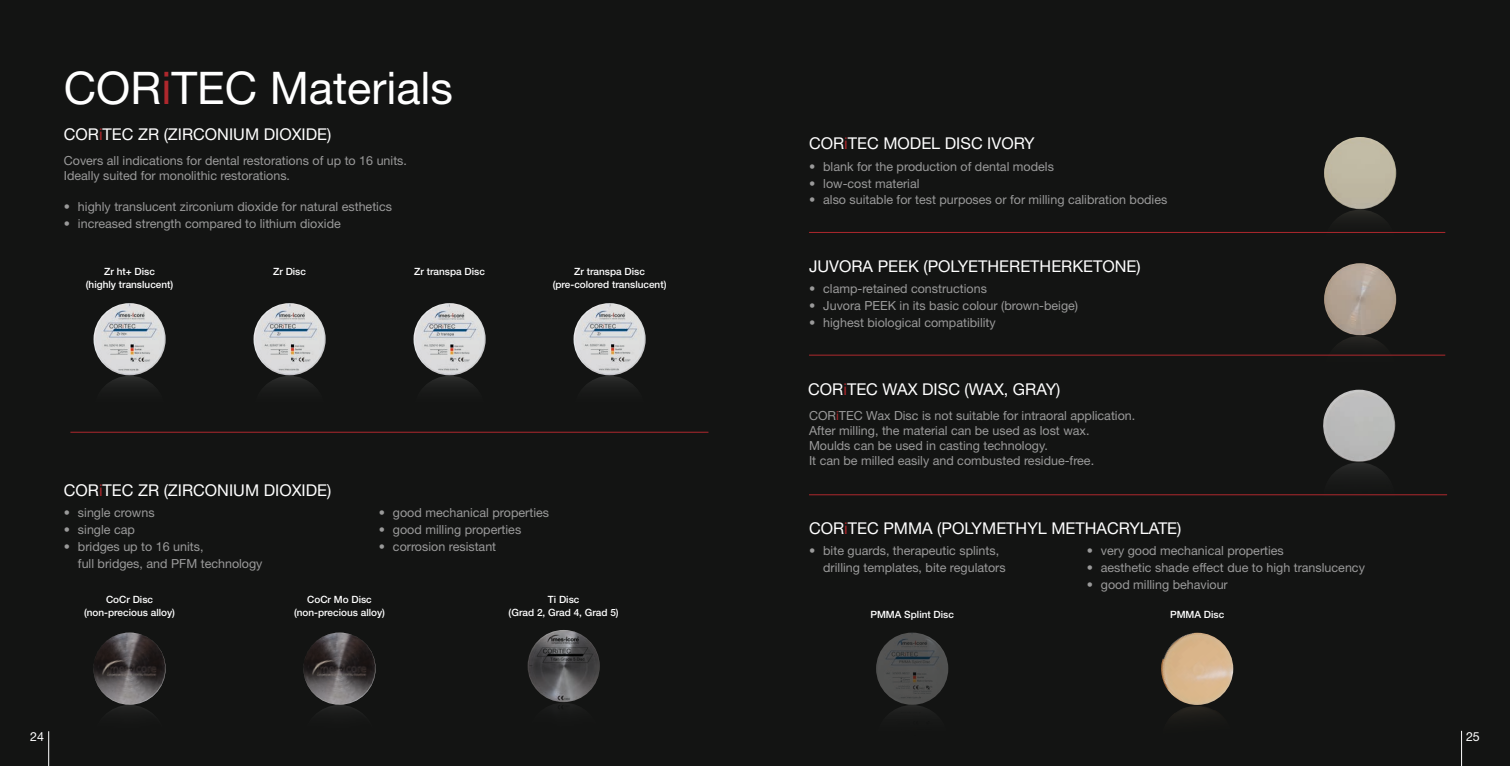
<style>
.page{position:relative;width:1510px;height:766px;background:#fff}
.page>*{position:absolute;margin:0;border:0;box-sizing:border-box;transform-origin:0 0}
.t1{font:45px "Helvetica Neue LT Pro";color:#fff}
.t2{font:16.25px "Helvetica Neue LT Pro";color:#fff}
.t3{font:12.5px/15px "Helvetica Neue LT Pro";color:#9a9a9a}
.t4{font:12.5px "Helvetica Neue LT Pro";color:#fff}
.t5{font:500 10px/12.8px "Helvetica Neue LT Pro";color:#fff;text-align:center}
.s1{color:#ae282d}
</style>
<div class="page">
<div style="left:0;top:0;width:1509px;height:765px;background:#131413"></div>
<hr style="left:48px;top:731px;width:1px;height:34px;background:#fff">
<hr style="left:1461px;top:730px;width:1px;height:35px;background:#fff">
<img style="left:93px;top:303px;width:73px;height:72px;border-radius:36px">
<img style="left:93px;top:376px;width:73px;height:72px;border-radius:36px">
<img style="left:253px;top:303px;width:73px;height:72px;border-radius:36px">
<img style="left:253px;top:376px;width:73px;height:72px;border-radius:36px">
<img style="left:413px;top:303px;width:72px;height:72px;border-radius:36px">
<img style="left:413px;top:376px;width:72px;height:72px;border-radius:36px">
<img style="left:573px;top:303px;width:72px;height:72px;border-radius:36px">
<img style="left:573px;top:376px;width:72px;height:72px;border-radius:36px">
<img style="left:93px;top:632px;width:73px;height:72px;border-radius:36px">
<img style="left:110px;top:704px;width:42px;height:10px">
<img style="left:303px;top:632px;width:72px;height:72px;border-radius:36px">
<img style="left:320px;top:704px;width:42px;height:10px">
<img style="left:527px;top:629px;width:73px;height:73px;border-radius:36px">
<img style="left:551px;top:702px;width:25px;height:8px">
<div style="left:1324px;top:137px;width:72px;height:72px;background:#c0b9a3;border-radius:36px"></div>
<img style="left:1324px;top:210px;width:72px;height:72px;border-radius:36px">
<img style="left:1324px;top:263px;width:72px;height:72px;border-radius:36px">
<img style="left:1324px;top:336px;width:72px;height:72px;border-radius:36px">
<img style="left:1323px;top:389px;width:72px;height:72px">
<img style="left:1323px;top:462px;width:72px;height:72px;border-radius:36px">
<img style="left:876px;top:632px;width:72px;height:72px;border-radius:36px">
<img style="left:891px;top:704px;width:41px;height:9px">
<img style="left:1161px;top:632px;width:72px;height:85px">
<hr style="left:70px;top:431px;width:638px;height:1px;background:#ae282d">
<hr style="left:809px;top:494px;width:638px;height:1px;background:#ae282d">
<hr style="left:809px;top:354px;width:636px;height:1px;background:#ae282d">
<hr style="left:809px;top:232px;width:636px;height:1px;background:#ae282d">
<h1 class="t1" style="left:64px;top:61px;width:391px">COR<span class="s1">i</span>TEC Materials</h1>
<h2 class="t2" style="left:64px;top:124px;width:269px">COR<span class="s1">i</span>TEC ZR (ZIRCONIUM DIOXIDE)</h2>
<p class="t3" style="left:64px;top:152px;width:345px">Covers all indications for dental restorations of up to 16 units.<br>Ideally suited for monolithic restorations.</p>
<p class="t3" style="left:64px;top:199px;width:330px">• highly translucent zirconium dioxide for natural esthetics</p>
<p class="t3" style="left:64px;top:216px;width:278px">• increased strength compared to lithium dioxide</p>
<p class="t5" style="left:86px;top:265px;width:89px">Zr ht+ Disc<br>(highly translucent)</p>
<p class="t5" style="left:552px;top:265px;width:115px">Zr transpa Disc (pre-colored translucent)</p>
<p class="t5" style="left:273px;top:265px;width:34px">Zr Disc</p>
<p class="t5" style="left:414px;top:265px;width:72px">Zr transpa Disc</p>
<h2 class="t2" style="left:64px;top:480px;width:269px">COR<span class="s1">i</span>TEC ZR (ZIRCONIUM DIOXIDE)</h2>
<p class="t3" style="left:64px;top:504px;width:92px">• single crowns</p>
<p class="t3" style="left:64px;top:521px;width:73px">• single cap</p>
<p class="t3" style="left:78px;top:537px;width:186px;line-height:16.9px;text-indent:-14px">• bridges up to 16 units,<br>full bridges, and PFM technology</p>
<p class="t3" style="left:379px;top:504px;width:172px">• good mechanical properties</p>
<p class="t3" style="left:379px;top:521px;width:144px">• good milling properties</p>
<p class="t3" style="left:379px;top:538px;width:119px">• corrosion resistant</p>
<p class="t5" style="left:84px;top:592px;width:92px">CoCr Disc (non-precious alloy)</p>
<p class="t5" style="left:294px;top:592px;width:92px">CoCr Mo Disc (non-precious alloy)</p>
<p class="t5" style="left:508px;top:592px;width:112px">Ti Disc<br>(Grad 2, Grad 4, Grad 5)</p>
<h2 class="t2" style="left:809px;top:133px;width:227px">COR<span class="s1">i</span>TEC MODEL DISC IVORY</h2>
<p class="t3" style="left:809px;top:158px;width:246px">• blank for the production of dental models</p>
<p class="t3" style="left:809px;top:175px;width:112px">• low-cost material</p>
<p class="t3" style="left:809px;top:192px;width:360px">• also suitable for test purposes or for milling calibration bodies</p>
<h2 class="t2" style="left:809px;top:256px;width:333px">JUVORA PEEK (POLYETHERETHERKETONE)</h2>
<p class="t3" style="left:809px;top:281px;width:179px">• clamp-retained constructions</p>
<p class="t3" style="left:809px;top:298px;width:271px">• Juvora PEEK in its basic colour (brown-beige)</p>
<p class="t3" style="left:809px;top:315px;width:188px">• highest biological compatibility</p>
<h2 class="t2" style="left:808px;top:378px;width:254px">COR<span class="s1">i</span>TEC WAX DISC (WAX, GRAY)</h2>
<p class="t3" style="left:809px;top:407px;width:328px">COR<span class="s1">i</span>TEC Wax Disc is not suitable for intraoral application.<br>After milling, the material can be used as lost wax.<br>Moulds can be used in casting technology.<br>It can be milled easily and combusted residue-free.</p>
<h2 class="t2" style="left:809px;top:518px;width:374px">COR<span class="s1">i</span>TEC PMMA (POLYMETHYL METHACRYLATE)</h2>
<p class="t3" style="left:823px;top:542px;width:184px;line-height:16.9px;text-indent:-14px">• bite guards, therapeutic splints, drilling templates, bite regulators</p>
<p class="t3" style="left:1086px;top:543px;width:199px">• very good mechanical properties</p>
<p class="t3" style="left:1086px;top:560px;width:280px">• aesthetic shade effect due to high translucency</p>
<p class="t3" style="left:1086px;top:576px;width:143px">• good milling behaviour</p>
<p class="t5" style="left:870px;top:607px;width:85px">PMMA Splint Disc</p>
<p class="t5" style="left:1170px;top:607px;width:56px">PMMA Disc</p>
<p class="t4" style="left:30px;top:729px;width:15px">24</p>
<p class="t4" style="left:1466px;top:729px;width:15px">25</p>
</div>
